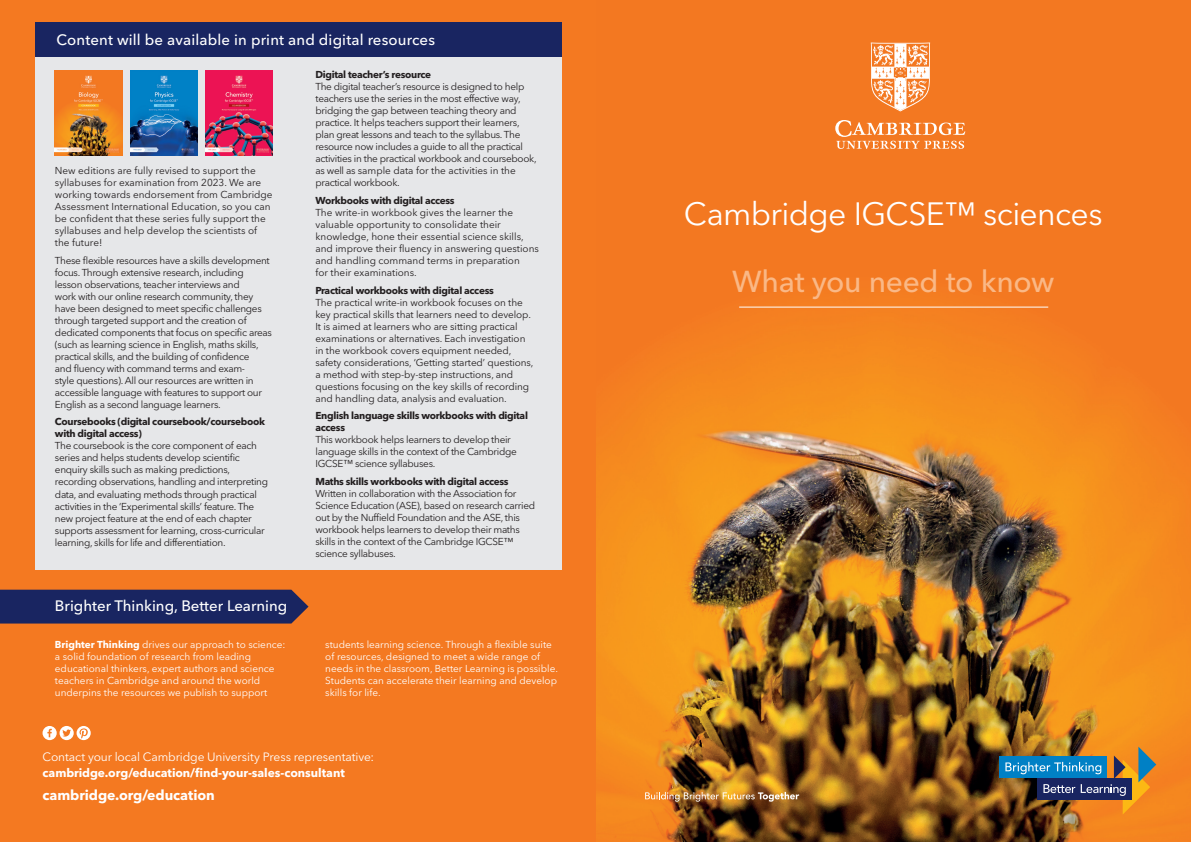
<style>
.page{position:relative;width:1191px;height:842px;background:#fff}
.page>*{position:absolute;margin:0;border:0;box-sizing:border-box;transform-origin:0 0}
.t1{font:32px "Avenir Next LT Pro";letter-spacing:-.02em;color:#fff}
.t2{font:500 30px "Avenir Next LT Pro";letter-spacing:-.015em;color:#fab886}
.t3{font:500 15px "Avenir Next LT Pro";letter-spacing:.01em;color:#fff}
.t4{font:700 14px "Avenir Next LT Pro";letter-spacing:-.005em;color:#fff}
.t5{font:12px "Avenir Next LT Pro";letter-spacing:-.015em;color:#fff}
.t6{font:700 12px "Avenir Next LT Pro";letter-spacing:-.005em;color:#fff}
.t7{font:10px/12px "Avenir Next LT Pro";letter-spacing:-.03em;color:#231f20}
.t8{font:10px/12px "Avenir Next LT Pro";color:#231f20}
.t9{font:10px/12px "Avenir Next LT Pro";color:#fff}
.t10{font:10px/12px "Avenir Next LT Pro";letter-spacing:-.01em;color:#231f20}
.t11{font:700 10px/12px "Avenir Next LT Pro";letter-spacing:-.03em;color:#231f20}
.s1{font-weight:700}
</style>
<div class="page">
<img style="left:595px;top:0;width:596px;height:842px">
<div style="left:0;top:0;width:595px;height:842px;background:#f47921"></div>
<svg style="left:43px;top:726px;width:48px;height:14px"></svg>
<div style="left:0;top:590px;width:308px;height:33px;background:#192561"></div>
<svg style="left:835px;top:120px;width:130px;height:29px;background:#f59857"></svg>
<svg style="left:870px;top:43px;width:60px;height:68px"></svg>
<hr style="left:739px;top:307px;width:309px;height:1px;background:#fff">
<div style="left:35px;top:57px;width:526px;height:513px;background:#e6e7e9"></div>
<div style="left:35px;top:23px;width:526px;height:34px;background:#192561"></div>
<img style="left:55px;top:71px;width:67px;height:85px">
<img style="left:205px;top:71px;width:67px;height:85px">
<img style="left:130px;top:71px;width:67px;height:85px">
<div style="left:999px;top:757px;width:107px;height:21px;background:#0080c5"></div>
<svg style="left:1005px;top:747px;width:151px;height:67px"></svg>
<img style="left:645px;top:792px;width:154px;height:10px">
<h3 class="t3" style="left:57px;top:30px;width:380px">Content will be available in print and digital resources</h3>
<p class="t8" style="left:55px;top:165px;width:219px">New editions are fully revised to support the syllabuses for examination from 2023. We are working towards endorsement from Cambridge Assessment International Education, so you can be confident that these series fully support the syllabuses and help develop the scientists of the future!</p>
<p class="t7" style="left:55px;top:254px;width:219px">These flexible resources have a skills development focus. Through extensive research, including lesson observations, teacher interviews and<br>work with our online research community, they have been designed to meet specific challenges through targeted support and the creation of dedicated components that focus on specific areas (such as learning science in English, maths skills, practical skills, and the building of confidence<br>and fluency with command terms and exam-<br>style questions). All our resources are written in accessible language with features to support our English as a second language learners.</p>
<p class="t11" style="left:55px;top:416px;width:212px">Coursebooks (digital coursebook/coursebook with digital access)</p>
<p class="t7" style="left:55px;top:440px;width:215px">The coursebook is the core component of each series and helps students develop scientific enquiry skills such as making predictions, recording observations, handling and interpreting data, and evaluating methods through practical activities in the ‘Experimental skills’ feature. The new project feature at the end of each chapter supports assessment for learning, cross-curricular learning, skills for life and differentiation.</p>
<h3 class="t3" style="left:55px;top:597px;width:234px">Brighter Thinking, Better Learning</h3>
<p class="t11" style="left:315px;top:69px;width:117px">Digital teacher’s resource</p>
<p class="t7" style="left:315px;top:81px;width:223px">The digital teacher’s resource is designed to help teachers use the series in the most effective way, bridging the gap between teaching theory and practice. It helps teachers support their learners, plan great lessons and teach to the syllabus. The resource now includes a guide to all the practical activities in the practical workbook and coursebook, as well as sample data for the activities in the practical workbook.</p>
<p class="t11" style="left:315px;top:195px;width:141px">Workbooks with digital access</p>
<p class="t8" style="left:315px;top:207px;width:225px">The write-in workbook gives the learner the valuable opportunity to consolidate their knowledge, hone their essential science skills, and improve their fluency in answering questions and handling command terms in preparation<br>for their examinations.</p>
<p class="t11" style="left:315px;top:284px;width:180px">Practical workbooks with digital access</p>
<p class="t10" style="left:315px;top:296px;width:219px">The practical write-in workbook focuses on the key practical skills that learners need to develop.<br>It is aimed at learners who are sitting practical examinations or alternatives. Each investigation in the workbook covers equipment needed, safety considerations, ‘Getting started’ questions, a method with step-by-step instructions, and questions focusing on the key skills of recording and handling data, analysis and evaluation.</p>
<p class="t11" style="left:315px;top:410px;width:214px">English language skills workbooks with digital access</p>
<p class="t7" style="left:315px;top:434px;width:203px">This workbook helps learners to develop their language skills in the context of the Cambridge<br>IGCSE™ science syllabuses.</p>
<p class="t11" style="left:315px;top:476px;width:195px">Maths skills workbooks with digital access</p>
<p class="t7" style="left:315px;top:488px;width:221px">Written in collaboration with the Association for Science Education (ASE), based on research carried out by the Nuffield Foundation and the ASE, this workbook helps learners to develop their maths skills in the context of the Cambridge IGCSE™ science syllabuses.</p>
<p class="t9" style="left:55px;top:638px;width:232px"><span class="s1">Brighter Thinking</span> drives our approach to science: a solid foundation of research from leading educational thinkers, expert authors and science teachers in Cambridge and around the world underpins the resources we publish to support</p>
<p class="t9" style="left:325px;top:638px;width:234px">students learning science. Through a flexible suite of resources, designed to meet a wide range of needs in the classroom, Better Learning is possible.<br>Students can accelerate their learning and develop skills for life.</p>
<p class="t5" style="left:43px;top:750px;width:333px">Contact your local Cambridge University Press representative:</p>
<p class="t6" style="left:43px;top:766px;width:304px">cambridge.org/education/find-your-sales-consultant</p>
<h3 class="t4" style="left:43px;top:786px;width:174px">cambridge.org/education</h3>
<h1 class="t1" style="left:684px;top:195px;width:420px">Cambridge IGCSE™ sciences</h1>
<h2 class="t2" style="left:732px;top:263px;width:323px">What you need to know</h2>
</div>
